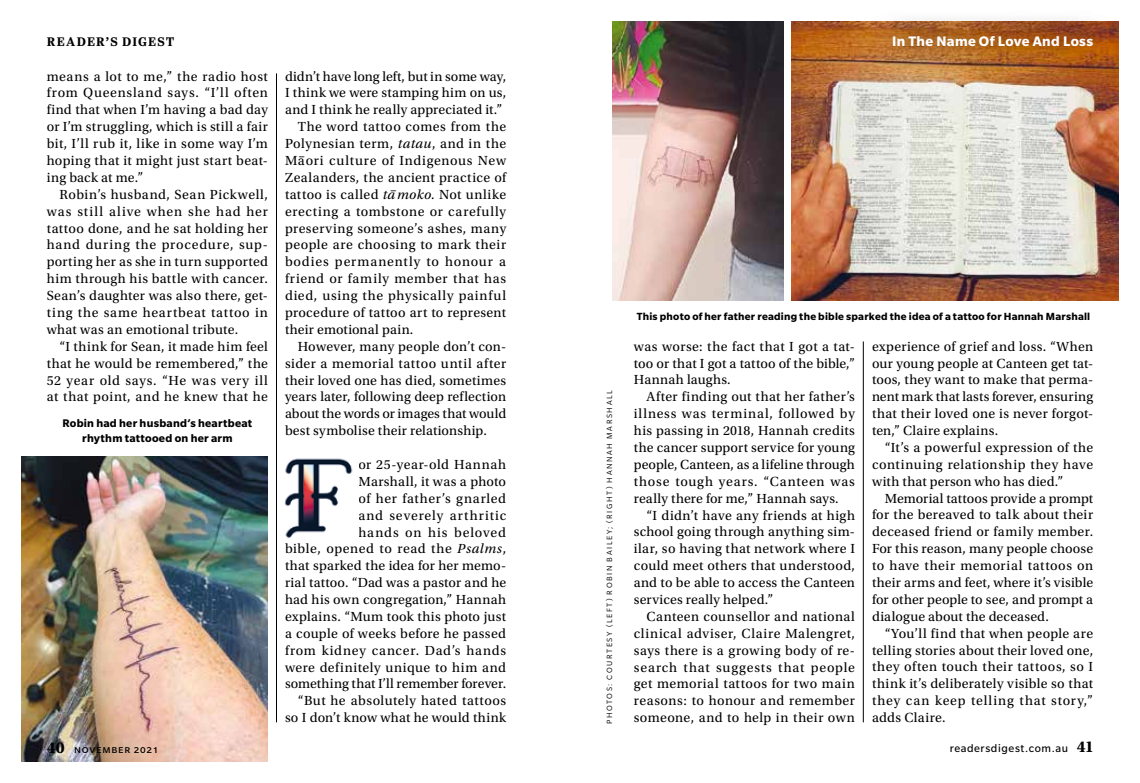
<style>
.page{position:relative;width:1140px;height:783px;background:#fff}
.page>*{position:absolute;margin:0;border:0;box-sizing:border-box;transform-origin:0 0}
.t1{font:700 15px "Slate Pro";letter-spacing:.025em;color:#fff}
.t2{font:13.8px/16.8px "Utopia Std";letter-spacing:.03em;color:#000;text-align:justify}
.t3{font:13.8px "Utopia Std";letter-spacing:.01em;color:#000}
.t4{font:13.8px "Utopia Std";color:#000}
.t5{font:13.8px "Utopia Std";letter-spacing:.05em;color:#000}
.t6{font:13.8px "Utopia Std";letter-spacing:.06em;color:#000}
.t7{font:13.8px "Utopia Std";letter-spacing:.005em;color:#000}
.t8{font:12.3px "Slate Pro";letter-spacing:.06em;color:#000}
.t9{font:700 12px/15px "Slate Pro";letter-spacing:.02em;color:#000;text-align:center}
.t10{font:12px "Slate Pro";letter-spacing:.05em;color:#000}
.t11{font:700 12px "Ysobel Pro";letter-spacing:.09em;color:#000}
.t12{font:700 11.25px "Slate Pro";letter-spacing:.025em;color:#000}
.t13{font:8.25px "Slate Pro";letter-spacing:.195em;color:#000}
.s1{font-style:italic}
.s2{font-family:"Utopia Std Bold Capt";font-size:16.5px}
</style>
<div class="page">
<hr style="left:863px;top:341px;width:1px;height:381px;background:#000">
<img style="left:791px;top:21px;width:327px;height:279px">
<img style="left:21px;top:456px;width:247px;height:305px">
<img style="left:612px;top:21px;width:171px;height:279px">
<img style="left:284px;top:458px;width:69px;height:80px">
<hr style="left:276px;top:73px;width:1px;height:649px;background:#000">
<img style="left:867px;top:19px;width:251px;height:55px">
<p class="t11" style="left:47px;top:34px;width:129px">READER’S DIGEST</p>
<p class="t2" style="left:47px;top:68px;width:223px">means a lot to me,” the radio host from Queensland says. “I’ll often find that when I’m having a bad day or I’m struggling, which is still a fair bit, I’ll rub it, like in some way I’m hoping that it might just start beat&shy;ing back at me.”</p>
<p class="t2" style="left:47px;top:186px;width:223px;text-indent:13px">Robin’s husband, Sean Pickwell, was still alive when she had her tattoo done, and he sat holding her hand during the procedure, sup&shy;porting her as she in turn supported him through his battle with cancer.<br>Sean’s daughter was also there, get&shy;ting the same heartbeat tattoo in what was an emotional tribute.</p>
<p class="t2" style="left:47px;top:338px;width:223px;text-indent:13px">“I think for Sean, it made him feel that he would be remembered,” the 52 year old says. “He was very ill at that point, and he knew that he</p>
<p class="t9" style="left:62px;top:415px;width:191px">Robin had her husband’s heartbeat rhythm tattooed on her arm</p>
<p class="t4" style="left:285px;top:69px;width:223px">didn’t have long left, but in some way,</p>
<p class="t2" style="left:285px;top:85px;width:223px">I think we were stamping him on us,</p>
<p class="t3" style="left:285px;top:102px;width:219px">and I think he really appreciated it.”</p>
<p class="t2" style="left:298px;top:119px;width:210px">The word tattoo comes from the</p>
<p class="t2" style="left:285px;top:135px;width:223px">Polynesian term, <span class="s1">tatau</span>, and in the</p>
<p class="t2" style="left:285px;top:152px;width:223px">Ma–ori culture of Indigenous New</p>
<p class="t2" style="left:285px;top:169px;width:223px">Zealanders, the ancient practice of</p>
<p class="t2" style="left:285px;top:186px;width:223px">tattoo is called <span class="s1">ta</span>–<span class="s1">moko.</span> Not unlike</p>
<p class="t2" style="left:285px;top:203px;width:223px">erecting a tombstone or carefully</p>
<p class="t2" style="left:285px;top:220px;width:223px">preserving someone’s ashes, many</p>
<p class="t2" style="left:285px;top:237px;width:223px">people are choosing to mark their</p>
<p class="t6" style="left:285px;top:254px;width:223px">bodies permanently to honour a</p>
<p class="t5" style="left:285px;top:271px;width:223px">friend or family member that has</p>
<p class="t5" style="left:285px;top:288px;width:223px">died, using the physically painful</p>
<p class="t2" style="left:285px;top:304px;width:223px">procedure of tattoo art to represent</p>
<p class="t7" style="left:285px;top:322px;width:130px">their emotional pain.</p>
<p class="t2" style="left:298px;top:338px;width:210px">However, many people don’t con-</p>
<p class="t2" style="left:285px;top:355px;width:223px">sider a memorial tattoo until after</p>
<p class="t2" style="left:285px;top:372px;width:223px">their loved one has died, sometimes</p>
<p class="t3" style="left:285px;top:389px;width:223px">years later, following deep reflection</p>
<p class="t4" style="left:285px;top:406px;width:223px">about the words or images that would</p>
<p class="t3" style="left:285px;top:423px;width:203px">best symbolise their relationship.</p>
<p class="t2" style="left:285px;top:456px;width:223px;text-align:right">or 25-year-old Hannah<br>Marshall, it was a photo<br>of her father’s gnarled<br>and severely arthritic<br>hands on his beloved<br>bible, opened to read the <span class="s1">Psalms</span>, that sparked the idea for her memo&shy;rial tattoo. “Dad was a pastor and he had his own congregation,” Hannah explains. “Mum took this photo just a couple of weeks before he passed from kidney cancer. Dad’s hands were definitely unique to him and something that I’ll remember forever. “But he absolutely hated tattoos so I don’t know what he would think</p>
<p class="t1" style="left:892px;top:33px;width:202px">In The Name Of Love And Loss</p>
<p class="t13" style="left:605px;top:724px;width:335px;rotate:-90deg">PHOTOS: COURTESY (LEFT) ROBIN BAILEY; (RIGHT) HANNAH MARSHALL</p>
<p class="t12" style="left:637px;top:310px;width:455px">This photo of her father reading the bible sparked the idea of a tattoo for Hannah Marshall</p>
<p class="t2" style="left:634px;top:338px;width:223px">was worse: the fact that I got a tat&shy;too or that I got a tattoo of the bible,” Hannah laughs.</p>
<p class="t2" style="left:634px;top:388px;width:223px;text-indent:13px">After finding out that her father’s illness was terminal, followed by his passing in 2018, Hannah credits the cancer support service for young people, Canteen, as a lifeline through those tough years. “Canteen was really there for me,” Hannah says.</p>
<p class="t2" style="left:634px;top:507px;width:223px;text-indent:13px">“I didn’t have any friends at high school going through anything sim&shy;ilar, so having that network where I could meet others that understood, and to be able to access the Canteen services really helped.”</p>
<p class="t2" style="left:634px;top:608px;width:223px;text-indent:13px">Canteen counsellor and national clinical adviser, Claire Malengret, says there is a growing body of re&shy;search that suggests that people get memorial tattoos for two main reasons: to honour and remember someone, and to help in their own</p>
<p class="t2" style="left:872px;top:338px;width:223px">experience of grief and loss. “When our young people at Canteen get tat&shy;toos, they want to make that perma&shy;nent mark that lasts forever, ensuring that their loved one is never forgot&shy;ten,” Claire explains.</p>
<p class="t2" style="left:872px;top:439px;width:223px;text-indent:13px">“It’s a powerful expression of the continuing relationship they have with that person who has died.”</p>
<p class="t2" style="left:872px;top:490px;width:223px;text-indent:13px">Memorial tattoos provide a prompt for the bereaved to talk about their deceased friend or family member.<br>For this reason, many people choose to have their memorial tattoos on their arms and feet, where it’s visible for other people to see, and prompt a dialogue about the deceased.</p>
<p class="t2" style="left:872px;top:625px;width:223px;text-indent:13px">“You’ll find that when people are telling stories about their loved one, they often touch their tattoos, so I think it’s deliberately visible so that they can keep telling that story,” adds Claire.</p>
<p class="t8" style="left:47px;top:742px;width:113px"><span class="s2">40</span> November 2021</p>
<p class="t10" style="left:949px;top:741px;width:146px">readersdigest.com.au <span class="s2">41</span></p>
</div>
